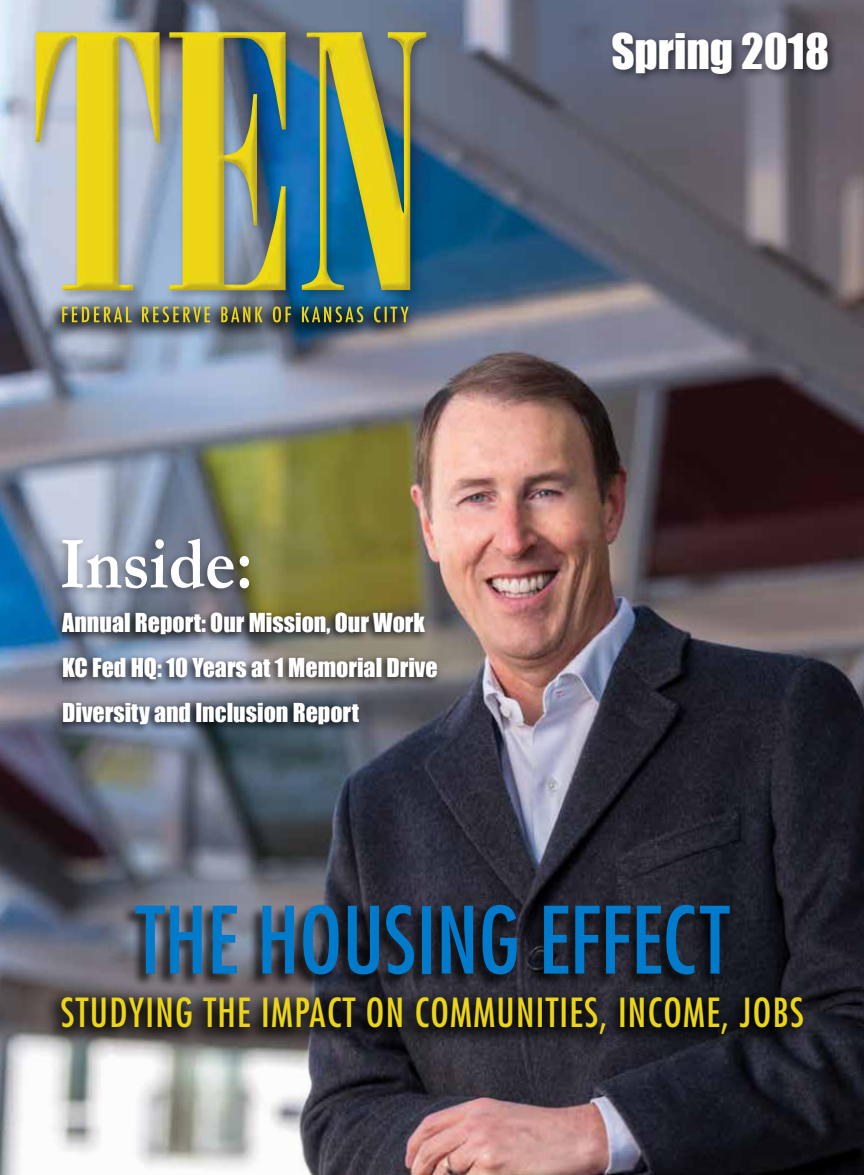
<style>
.page{position:relative;width:864px;height:1175px;background:#fff}
.page>*{position:absolute;margin:0;border:0;box-sizing:border-box;transform-origin:0 0}
.t1{font:condensed 90px "Futura Std";color:#007bcb}
.t2{font:45px "Impact";color:#fff}
.t3{font:condensed 39px "Futura Std";letter-spacing:.035em;color:#ebd517}
.t4{font:24px/45px "Impact";color:#fff}
</style>
<div class="page">
<img style="left:0;top:0;width:864px;height:1174px">
<div style="left:43px;top:296px;width:375px;height:46px;background:#000;opacity:.75"></div>
<img style="left:62px;top:306px;width:347px;height:16px">
<div style="left:608px;top:28px;width:231px;height:58px;background:#000;opacity:.5"></div>
<div style="left:51px;top:608px;width:391px;height:127px;background:#000;opacity:.4"></div>
<div style="left:62px;top:608px;width:379px;height:127px;background:#000;opacity:.4"></div>
<div style="left:42px;top:987px;width:771px;height:66px;background:#000;opacity:.75"></div>
<div style="left:120px;top:903px;width:611px;height:86px;background:#000;opacity:.75"></div>
<div style="left:51px;top:534px;width:203px;height:66px;background:#000;opacity:.3"></div>
<svg style="left:62px;top:538px;width:187px;height:50px"></svg>
<div style="left:31px;top:27px;width:406px;height:274px;background:#000;opacity:.3"></div>
<img style="left:36px;top:32px;width:390px;height:258px">
<p class="t2" style="left:611px;top:17px;width:219px">Spring 2018</p>
<p class="t4" style="left:62px;top:599px;width:377px">Annual Report: Our Mission, Our Work<br>KC Fed HQ: 10 Years at 1 Memorial Drive<br>Diversity and Inclusion Report</p>
<p class="t1" style="left:136px;top:886px;width:595px">THE HOUSING EFFECT</p>
<p class="t3" style="left:61px;top:989px;width:745px">STUDYING THE IMPACT ON COMMUNITIES, INCOME, JOBS</p>
</div>
